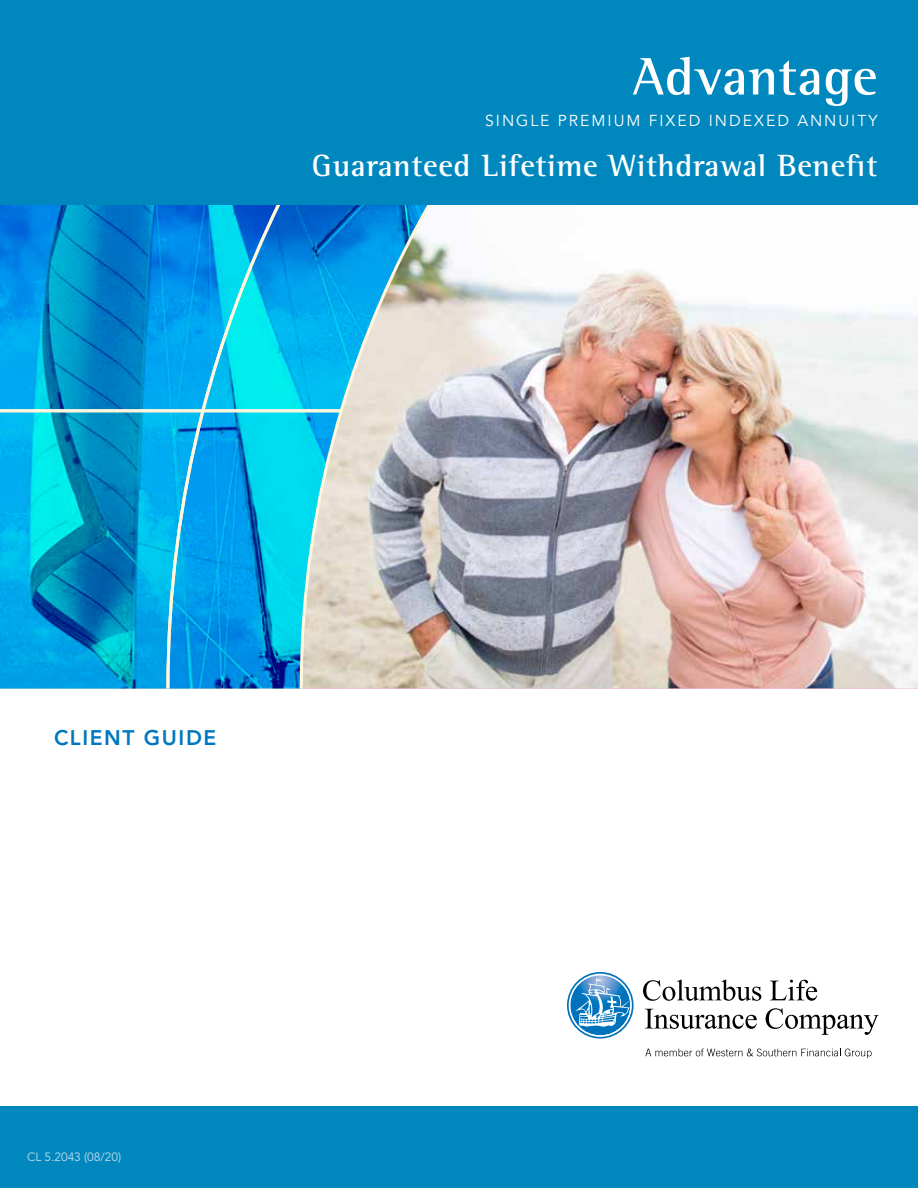
<style>
.page{position:relative;width:918px;height:1188px;background:#fff}
.page>*{position:absolute;margin:0;border:0;box-sizing:border-box;transform-origin:0 0}
.t1{font:700 54px "Rotis Semi Serif";letter-spacing:.005em;color:#fff}
.t2{font:700 31.5px "Rotis Semi Serif";letter-spacing:.02em;color:#fff}
.t3{font:800 21px "Avenir LT Std";letter-spacing:.075em;color:#0077be}
.t4{font:15.75px "Avenir LT Std";letter-spacing:.125em;color:#fff}
.t5{font:12px "Avenir LT Std";letter-spacing:-.005em;color:#c2dbec}
</style>
<div class="page">
<div style="left:0;top:1107px;width:918px;height:81px;background:#0088be"></div>
<img style="left:430px;top:204px;width:488px;height:484px">
<img style="left:345px;top:414px;width:85px;height:274px">
<svg style="left:207px;top:414px;width:138px;height:275px;background:#33b8de"></svg>
<svg style="left:0;top:204px;width:199px;height:204px;background:#008dd7"></svg>
<svg style="left:199px;top:204px;width:235px;height:210px;background:#39b5df"></svg>
<svg style="left:0;top:408px;width:207px;height:281px;background:#07a2d7"></svg>
<div style="left:0;top:0;width:918px;height:204px;background:#0088be"></div>
<svg style="left:567px;top:972px;width:67px;height:67px"></svg>
<svg style="left:645px;top:1049px;width:227px;height:9px"></svg>
<svg style="left:643px;top:980px;width:118px;height:21px"></svg>
<svg style="left:770px;top:980px;width:47px;height:21px"></svg>
<svg style="left:645px;top:1009px;width:112px;height:20px"></svg>
<svg style="left:766px;top:1008px;width:112px;height:27px"></svg>
<h1 class="t1" style="left:632px;top:44px;width:247px">Advantage</h1>
<p class="t4" style="left:485px;top:112px;width:394px">SINGLE PREMIUM FIXED INDEXED ANNUITY</p>
<p class="t2" style="left:312px;top:146px;width:567px">Guaranteed Lifetime Withdrawal Benefit</p>
<p class="t3" style="left:54px;top:725px;width:164px">CLIENT GUIDE</p>
<p class="t5" style="left:27px;top:1150px;width:96px">CL 5.2043 (08/20)</p>
</div>
